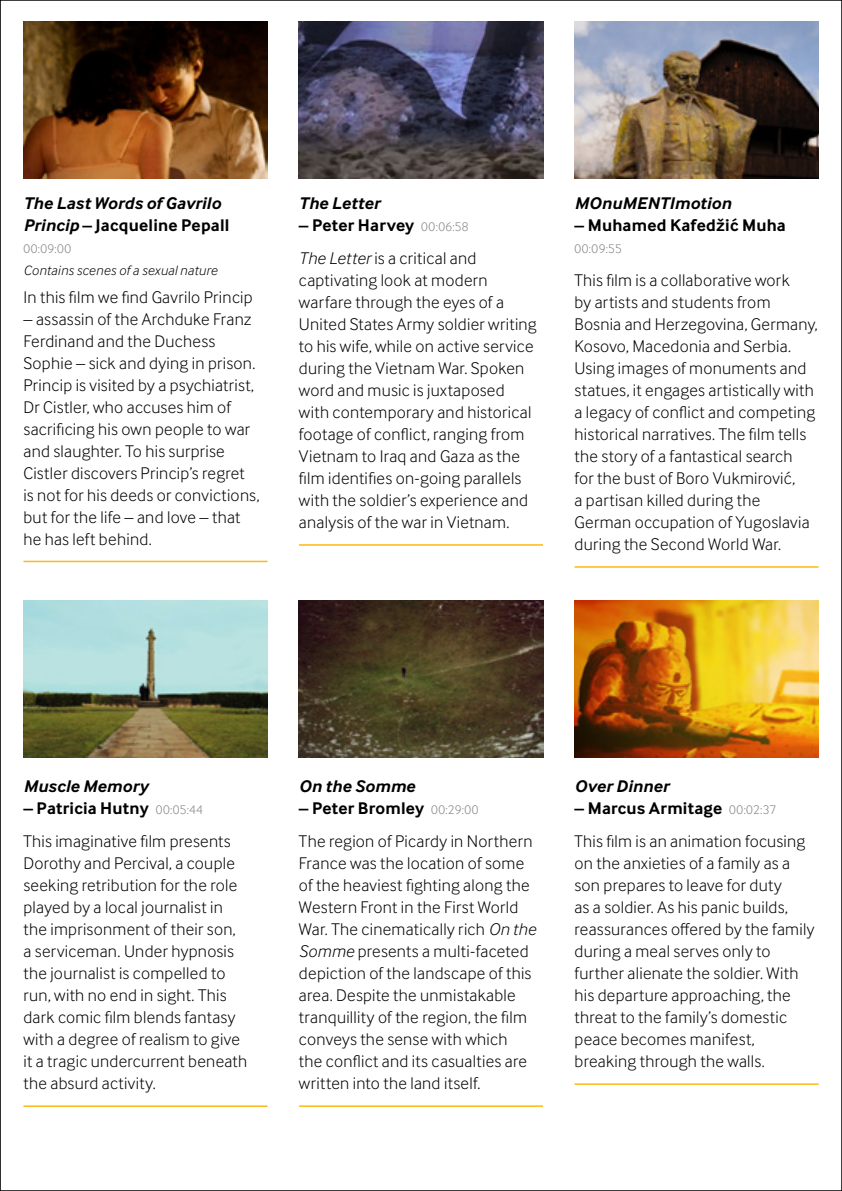
<style>
.page{position:relative;width:842px;height:1191px;background:#fff}
.page>*{position:absolute;margin:0;border:0;box-sizing:border-box;transform-origin:0 0}
.t1{font:300 17.6px/22px "Inter Face";letter-spacing:.015em;color:#000}
.t2{font:italic 700 17.6px/22px "Inter Face";letter-spacing:.01em;color:#000}
.t3{font:700 17.6px "Inter Face";letter-spacing:.01em;color:#000}
.t4{font:italic 300 14px "Inter Face";letter-spacing:.02em;color:#000}
.t5{font:300 13px "Inter Face";letter-spacing:.035em;color:#808285}
.s1{font-style:normal}
.s2{font-weight:700}
.s3{font-size:13px;color:#808285}
.s4{font-style:italic}
</style>
<div class="page">
<hr style="left:574px;top:566px;width:244px;height:2px;background:#fdb913">
<hr style="left:23px;top:1105px;width:244px;height:2px;background:#fdb913">
<img style="left:574px;top:21px;width:244px;height:157px">
<img style="left:23px;top:600px;width:244px;height:158px">
<hr style="left:574px;top:1083px;width:244px;height:2px;background:#fdb913">
<img style="left:574px;top:600px;width:244px;height:158px">
<hr style="left:299px;top:1105px;width:244px;height:2px;background:#fdb913">
<img style="left:299px;top:600px;width:244px;height:158px">
<hr style="left:23px;top:561px;width:244px;height:1px;background:#fdb913">
<img style="left:23px;top:21px;width:244px;height:157px">
<hr style="left:299px;top:544px;width:244px;height:2px;background:#fdb913">
<img style="left:299px;top:21px;width:244px;height:157px">
<p class="t2" style="left:23px;top:192px;width:207px">The Last Words of Gavrilo<br>Princip <span class="s1">– Jacqueline Pepall</span></p>
<p class="t5" style="left:23px;top:241px;width:49px">00:09:00</p>
<p class="t4" style="left:23px;top:262px;width:195px">Contains scenes of a sexual nature</p>
<p class="t1" style="left:23px;top:285px;width:231px">In this film we find Gavrilo Princip</p>
<p class="t1" style="left:23px;top:307px;width:237px">– assassin of the Archduke Franz<br>Ferdinand and the Duchess<br>Sophie – sick and dying in prison.<br>Princip is visited by a psychiatrist,<br>Dr Cistler, who accuses him of sacrificing his own people to war and slaughter. To his surprise<br>Cistler discovers Princip’s regret is not for his deeds or convictions, but for the life – and love – that he has left behind.</p>
<p class="t2" style="left:299px;top:192px;width:83px">The Letter</p>
<p class="t1" style="left:299px;top:208px;width:179px;line-height:33px"><span class="s2">– Peter Harvey</span> <span class="s3">00:06:58<br></span><span class="s4">The Letter</span> is a critical and</p>
<p class="t1" style="left:299px;top:269px;width:239px">captivating look at modern warfare through the eyes of a<br>United States Army soldier writing to his wife, while on active service during the Vietnam War. Spoken word and music is juxtaposed with contemporary and historical footage of conflict, ranging from<br>Vietnam to Iraq and Gaza as the film identifies on-going parallels with the soldier’s experience and analysis of the war in Vietnam.</p>
<p class="t2" style="left:574px;top:192px;width:158px">MOnuMENTImotion</p>
<p class="t3" style="left:574px;top:215px;width:213px">– Muhamed Kafedžić Muha</p>
<p class="t5" style="left:574px;top:241px;width:49px">00:09:55</p>
<p class="t1" style="left:574px;top:269px;width:245px">This film is a collaborative work<br>by artists and students from<br>Bosnia and Herzegovina, Germany,<br>Kosovo, Macedonia and Serbia.<br>Using images of monuments and statues, it engages artistically with a legacy of conflict and competing historical narratives. The film tells the story of a fantastical search<br>for the bust of Boro Vukmirović,<br>a partisan killed during the<br>German occupation of Yugoslavia during the Second World War.</p>
<p class="t2" style="left:23px;top:775px;width:126px">Muscle Memory</p>
<p class="t1" style="left:23px;top:791px;width:209px;line-height:33px"><span class="s2">– Patricia Hutny</span> <span class="s3">00:05:44<br></span>This imaginative film presents</p>
<p class="t1" style="left:23px;top:852px;width:225px">Dorothy and Percival, a couple seeking retribution for the role played by a local journalist in the imprisonment of their son, a serviceman. Under hypnosis the journalist is compelled to run, with no end in sight. This dark comic film blends fantasy with a degree of realism to give it a tragic undercurrent beneath the absurd activity.</p>
<p class="t2" style="left:299px;top:775px;width:118px">On the Somme</p>
<p class="t1" style="left:299px;top:791px;width:235px;line-height:33px"><span class="s2">– Peter Bromley</span> <span class="s3">00:29:00<br></span>The region of Picardy in Northern</p>
<p class="t1" style="left:299px;top:852px;width:238px">France was the location of some of the heaviest fighting along the<br>Western Front in the First World<br>War. The cinematically rich <span class="s4">On the<br>Somme</span> presents a multi-faceted depiction of the landscape of this area. Despite the unmistakable tranquillity of the region, the film conveys the sense with which<br>the conflict and its casualties are written into the land itself.</p>
<p class="t2" style="left:574px;top:775px;width:96px">Over Dinner</p>
<p class="t1" style="left:574px;top:791px;width:232px;line-height:33px"><span class="s2">– Marcus Armitage</span> <span class="s3">00:02:37<br></span>This film is an animation focusing</p>
<p class="t1" style="left:574px;top:852px;width:241px">on the anxieties of a family as a son prepares to leave for duty<br>as a soldier. As his panic builds, reassurances offered by the family during a meal serves only to further alienate the soldier. With his departure approaching, the threat to the family’s domestic peace becomes manifest, breaking through the walls.</p>
</div>
